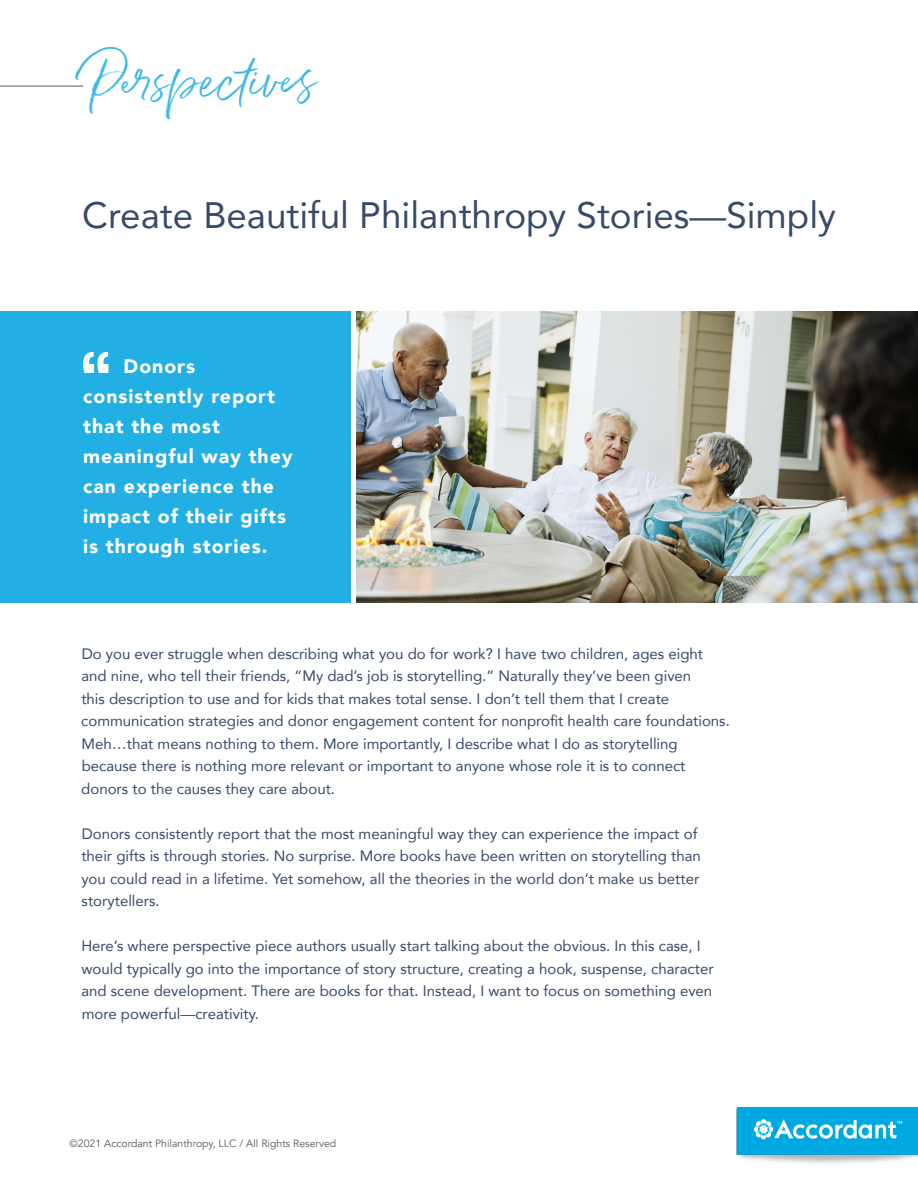
<style>
.page{position:relative;width:918px;height:1188px;background:#fff}
.page>*{position:absolute;margin:0;border:0;box-sizing:border-box;transform-origin:0 0}
.t1{font:45px "Belluga";color:#3bb8e6}
.t2{font:36.75px "Avenir";color:#364a69}
.t3{font:900 19.5px/30px "Avenir";letter-spacing:.05em;color:#fff}
.body_text{font:15px/22.5px "Avenir";color:#364a69}
.Cover_Title{font:10.5px "Avenir";color:#58595b}
</style>
<div class="page">
<img style="left:736px;top:1107px;width:182px;height:57px">
<hr style="left:0;top:86px;width:83px;height:1px;background:#58595b">
<div style="left:0;top:311px;width:350px;height:292px;background:#22afe3"></div>
<svg style="left:83px;top:352px;width:25px;height:21px"></svg>
<img style="left:356px;top:311px;width:562px;height:292px">
<p class="t1" style="left:82px;top:56px;width:218px;rotate:-1deg">Per spectives</p>
<p class="t2" style="left:82px;top:185px;width:755px">Create Beautiful Philanthropy Stories—Simply</p>
<p class="t3" style="left:83px;top:351px;width:211px;text-indent:40px">Donors consistently report that the most meaningful way they can experience the impact of their gifts is through stories.</p>
<p class="body_text" style="left:81px;top:642px;width:650px">Do you ever struggle when describing what you do for work? I have two children, ages eight and nine, who tell their friends, “My dad’s job is storytelling.” Naturally they’ve been given<br>this description to use and for kids that makes total sense. I don’t tell them that I create communication strategies and donor engagement content for nonprofit health care foundations.<br>Meh…that means nothing to them. More importantly, I describe what I do as storytelling because there is nothing more relevant or important to anyone whose role it is to connect donors to the causes they care about.</p>
<p class="body_text" style="left:81px;top:822px;width:621px">Donors consistently report that the most meaningful way they can experience the impact of their gifts is through stories. No surprise. More books have been written on storytelling than you could read in a lifetime. Yet somehow, all the theories in the world don’t make us better storytellers.</p>
<p class="body_text" style="left:81px;top:934px;width:634px">Here’s where perspective piece authors usually start talking about the obvious. In this case, I would typically go into the importance of story structure, creating a hook, suspense, character and scene development. There are books for that. Instead, I want to focus on something even more powerful—creativity.</p>
<p class="Cover_Title" style="left:70px;top:1137px;width:268px">©2021 Accordant Philanthropy, LLC / All Rights Reserved</p>
</div>
